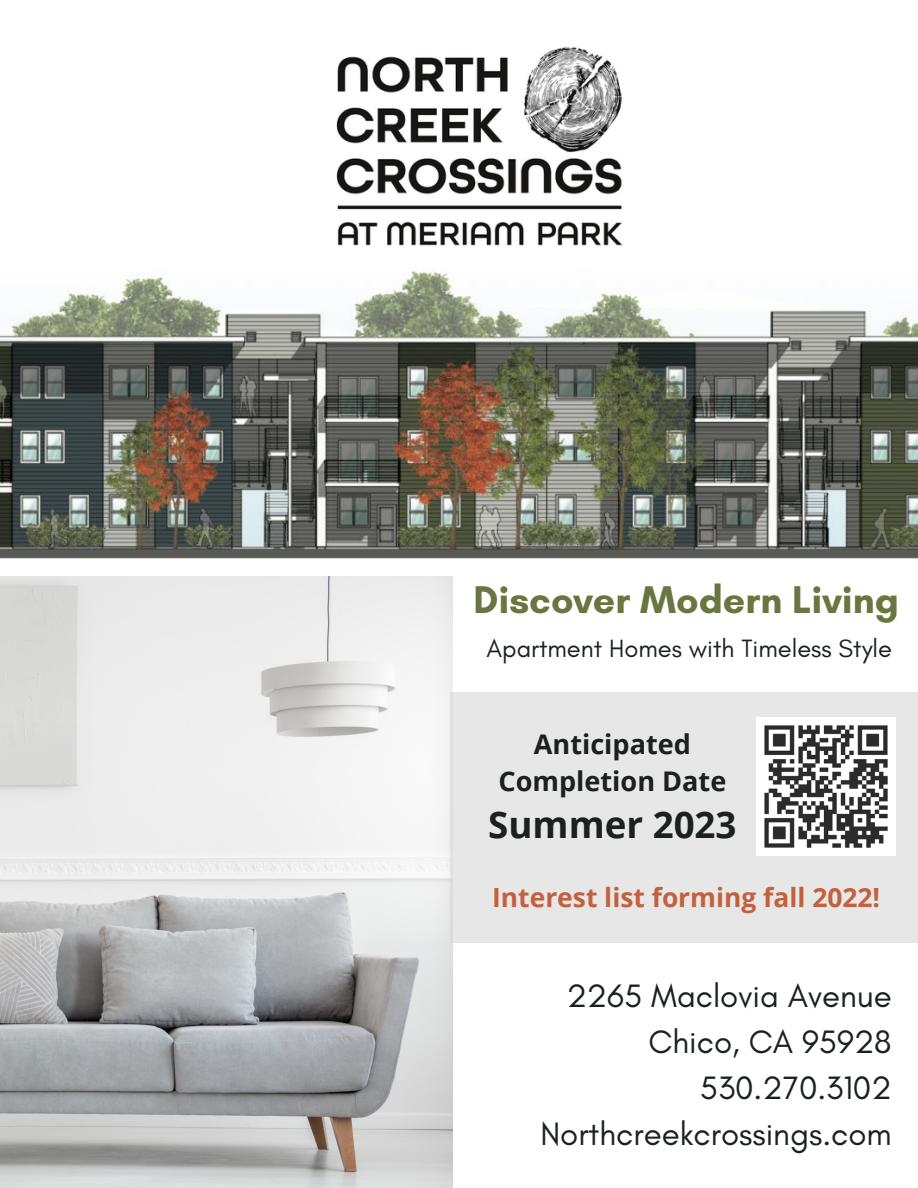
<style>
.page{position:relative;width:918px;height:1188px;background:#fff}
.page>*{position:absolute;margin:0;border:0;box-sizing:border-box;transform-origin:0 0}
.t1{font:700 39.3px "Glacial Indifference";color:#687640}
.t2{font:700 36.75px "Open Sans";color:#1c2120}
.t3{font:33px/46.2px "Glacial Indifference";color:#1c2120;text-align:right}
.t4{font:700 27.15px/37.2px "Open Sans";color:#1c2120;text-align:center}
.t5{font:700 26.4px "Open Sans";color:#c3603e}
.t6{font:25.5px "Glacial Indifference";color:#1c2120}
</style>
<div class="page">
<img style="left:0;top:577px;width:453px;height:611px">
<img style="left:0;top:271px;width:918px;height:288px">
<div style="left:450px;top:692px;width:468px;height:251px;background:#e6e7e6"></div>
<img style="left:757px;top:717px;width:138px;height:139px">
<img style="left:336px;top:47px;width:287px;height:199px">
<p class="t1" style="left:473px;top:576px;width:427px">Discover Modern Living</p>
<p class="t6" style="left:486px;top:633px;width:407px">Apartment Homes with Timeless Style</p>
<p class="t4" style="left:498px;top:725px;width:229px">Anticipated<br>Completion Date</p>
<p class="t2" style="left:488px;top:799px;width:250px">Summer 2023</p>
<p class="t5" style="left:492px;top:878px;width:389px">Interest list forming fall 2022!</p>
<p class="t3" style="left:540px;top:972px;width:353px">2265 Maclovia Avenue<br>Chico, CA 95928<br>530.270.3102<br>Northcreekcrossings.com</p>
</div>
